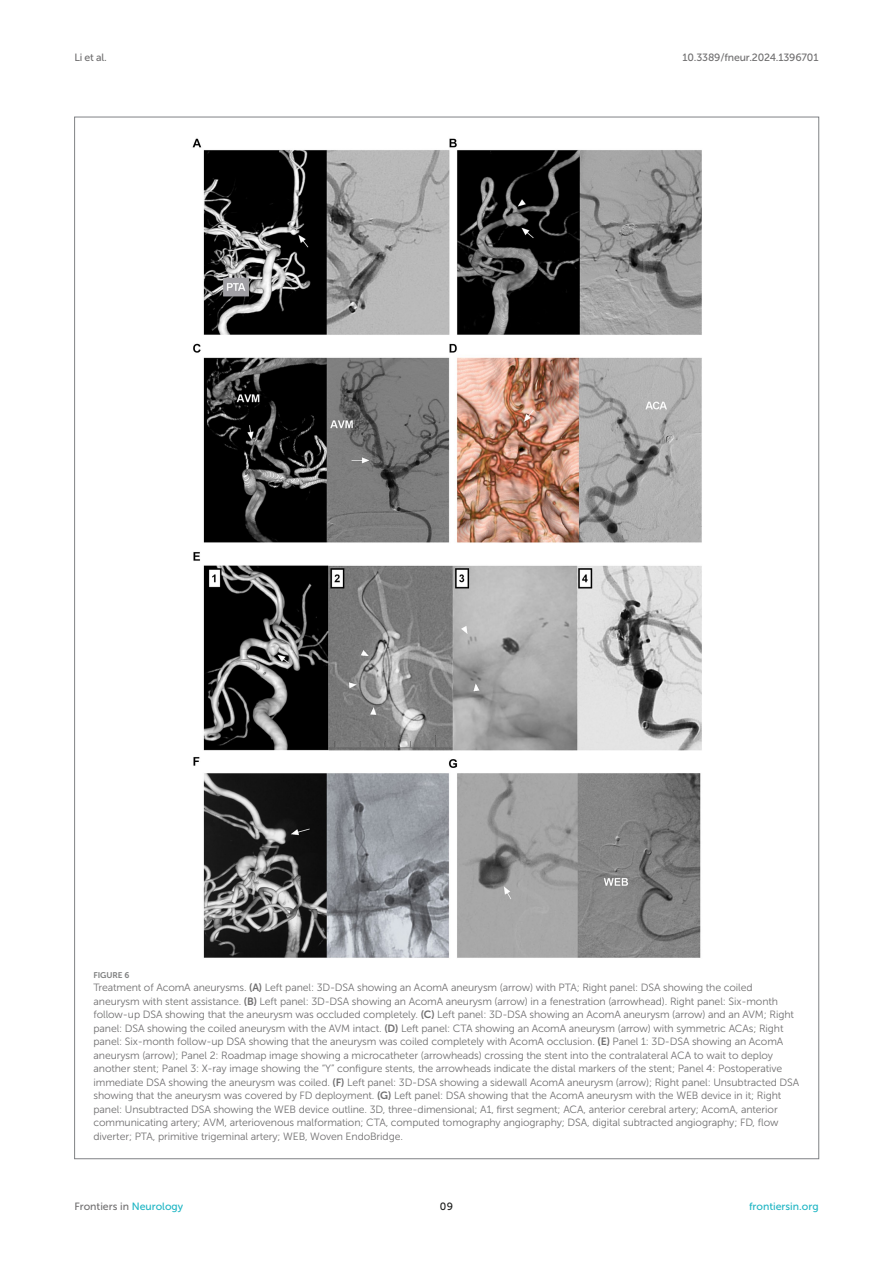
<style>
.page{position:relative;width:893px;height:1263px;background:#fff}
.page>*{position:absolute;margin:0;border:0;box-sizing:border-box;transform-origin:0 0}
.FIG_LEG{font:10.5px/13.5px "Museo Sans 300";letter-spacing:-.01em;color:#706f70}
.t1{font:10.5px "Museo Sans 500";letter-spacing:-.015em;color:#706f70}
.t2{font:10.5px "Museo Sans 500";color:#1db5c3}
.t3{font:10.5px "Museo Sans 500";color:#1b1c1b}
.FIG_HD{font:8.25px "Museo Sans 700";letter-spacing:-.01em;color:#7e7f7f}
.s1{font-family:"Museo Sans 700"}
.s2{color:#1db5c3}
</style>
<div class="page">
<img style="left:192px;top:138px;width:510px;height:820px">
<p class="t1" style="left:74px;top:51px;width:34px">Li et al.</p>
<p class="t1" style="left:683px;top:51px;width:137px">10.3389/fneur.2024.1396701</p>
<p class="FIG_HD" style="left:94px;top:970px;width:37px">FIGURE 6</p>
<p class="FIG_LEG" style="left:94px;top:981px;width:707px">Treatment of AcomA aneurysms. <span class="s1">(A)</span> Left panel: 3D-DSA showing an AcomA aneurysm (arrow) with PTA; Right panel: DSA showing the coiled aneurysm with stent assistance. <span class="s1">(B)</span> Left panel: 3D-DSA showing an AcomA aneurysm (arrow) in a fenestration (arrowhead). Right panel: Six-month follow-up DSA showing that the aneurysm was occluded completely. <span class="s1">(C)</span> Left panel: 3D-DSA showing an AcomA aneurysm (arrow) and an AVM; Right panel: DSA showing the coiled aneurysm with the AVM intact. <span class="s1">(D)</span> Left panel: CTA showing an AcomA aneurysm (arrow) with symmetric ACAs; Right panel: Six-month follow-up DSA showing that the aneurysm was coiled completely with AcomA occlusion. <span class="s1">(E)</span> Panel 1: 3D-DSA showing an AcomA aneurysm (arrow); Panel 2: Roadmap image showing a microcatheter (arrowheads) crossing the stent into the contralateral ACA to wait to deploy another stent; Panel 3: X-ray image showing the “Y” configure stents, the arrowheads indicate the distal markers of the stent; Panel 4: Postoperative immediate DSA showing the aneurysm was coiled. <span class="s1">(F)</span> Left panel: 3D-DSA showing a sidewall AcomA aneurysm (arrow); Right panel: Unsubtracted DSA showing that the aneurysm was covered by FD deployment. <span class="s1">(G)</span> Left panel: DSA showing that the AcomA aneurysm with the WEB device in it; Right panel: Unsubtracted DSA showing the WEB device outline. 3D, three-dimensional; A1, first segment; ACA, anterior cerebral artery; AcomA, anterior communicating artery; AVM, arteriovenous malformation; CTA, computed tomography angiography; DSA, digital subtracted angiography; FD, flow diverter; PTA, primitive trigeminal artery; WEB, Woven EndoBridge.</p>
<p class="t1" style="left:74px;top:1200px;width:110px">Frontiers in <span class="s2">Neurology</span></p>
<p class="t3" style="left:440px;top:1200px;width:15px">09</p>
<p class="t2" style="left:749px;top:1200px;width:71px">frontiersin.org</p>
</div>
